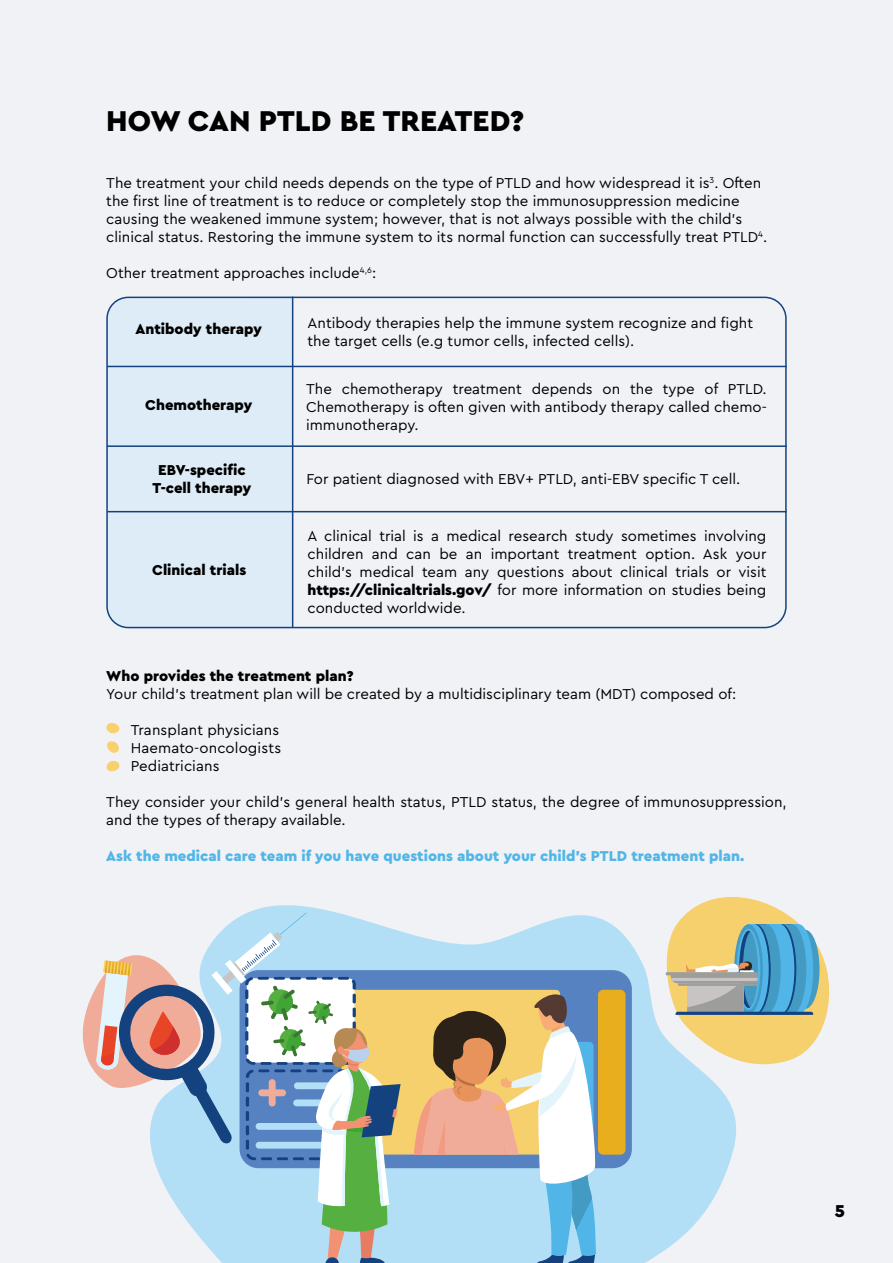
<style>
.page{position:relative;width:893px;height:1263px;background:#f0f2f6}
.page>*{position:absolute;margin:0;border:0;box-sizing:border-box;transform-origin:0 0}
.t1{font:900 30px "Cera Pro";color:#000}
.t2{font:900 18px "Cera Pro";color:#000}
.t3{font:15px/18px "Cera Pro";color:#000}
.t4{font:900 15px/18px "Cera Pro";color:#000;text-align:center}
.t5{font:900 15px "Cera Pro";color:#51b6e7}
.s1{font-weight:900}
</style>
<div class="page">
<svg style="left:250px;top:905px;width:486px;height:358px;fill:#b2dff6"></svg>
<div style="left:240px;top:970px;width:392px;height:198px;background:#5782c2;border-radius:19px"></div>
<div style="left:341px;top:990px;width:219px;height:164px;background:#f7d06e;border-radius:4px"></div>
<div style="left:598px;top:990px;width:27px;height:165px;background:#e8ae1e;border-radius:5px"></div>
<svg style="left:82px;top:912px;width:319px;height:351px"></svg>
<svg style="left:659px;top:897px;width:171px;height:179px"></svg>
<svg style="left:410px;top:989px;width:188px;height:274px"></svg>
<div style="left:109px;top:297px;width:183px;height:328px;background:#ddecf6"></div>
<hr style="left:107px;top:366px;width:680px;height:1px;background:#13427f">
<hr style="left:107px;top:445px;width:680px;height:2px;background:#13427f">
<hr style="left:107px;top:511px;width:680px;height:1px;background:#13427f">
<hr style="left:292px;top:297px;width:1px;height:330px;background:#13427f">
<div style="left:106px;top:297px;width:681px;height:331px;border:2px solid #13427f;border-radius:21px"></div>
<svg style="left:106px;top:723px;width:14px;height:11px"></svg>
<svg style="left:107px;top:741px;width:12px;height:12px"></svg>
<svg style="left:106px;top:761px;width:13px;height:11px"></svg>
<h1 class="t1" style="left:106px;top:101px;width:419px">HOW CAN PTLD BE TREATED?</h1>
<p class="t3" style="left:106px;top:173px;width:662px">The treatment your child needs depends on the type of PTLD and how widespread it is<sup>3</sup>. Often the first line of treatment is to reduce or completely stop the immunosuppression medicine causing the weakened immune system; however, that is not always possible with the child’s clinical status. Restoring the immune system to its normal function can successfully treat PTLD<sup>4</sup>.</p>
<p class="t3" style="left:106px;top:263px;width:271px">Other treatment approaches include<sup>4,6</sup>:</p>
<p class="t4" style="left:136px;top:320px;width:128px">Antibody therapy</p>
<p class="t4" style="left:145px;top:395px;width:109px">Chemotherapy</p>
<p class="t4" style="left:153px;top:460px;width:100px">EBV-specific<br>T-cell therapy</p>
<p class="t4" style="left:152px;top:560px;width:96px">Clinical trials</p>
<p class="t3" style="left:308px;top:313px;width:447px">Antibody therapies help the immune system recognize and fight the target cells (e.g tumor cells, infected cells).</p>
<p class="t3" style="left:306px;top:379px;width:462px;text-align:justify">The chemotherapy treatment depends on the type of PTLD.<br>Chemotherapy is often given with antibody therapy called chemo&shy;immunotherapy.</p>
<p class="t3" style="left:306px;top:469px;width:435px">For patient diagnosed with EBV+ PTLD, anti-EBV specific T cell.</p>
<p class="t3" style="left:308px;top:527px;width:460px;text-align:justify">A clinical trial is a medical research study sometimes involving children and can be an important treatment option. Ask your child’s medical team any questions about clinical trials or visit <span class="s1">https://clinicaltrials.gov/</span> for more information on studies being conducted worldwide.</p>
<p class="t4" style="left:106px;top:667px;width:249px">Who provides the treatment plan?</p>
<p class="t3" style="left:106px;top:685px;width:632px">Your child’s treatment plan will be created by a multidisciplinary team (MDT) composed of:</p>
<p class="t3" style="left:131px;top:720px;width:152px">Transplant physicians<br>Haemato-oncologists<br>Pediatricians</p>
<p class="t3" style="left:106px;top:793px;width:682px">They consider your child’s general health status, PTLD status, the degree of immunosuppression, and the types of therapy available.</p>
<p class="t5" style="left:106px;top:846px;width:639px">Ask the medical care team if you have questions about your child’s PTLD treatment plan.</p>
<p class="t2" style="left:835px;top:1199px;width:12px">5</p>
</div>
